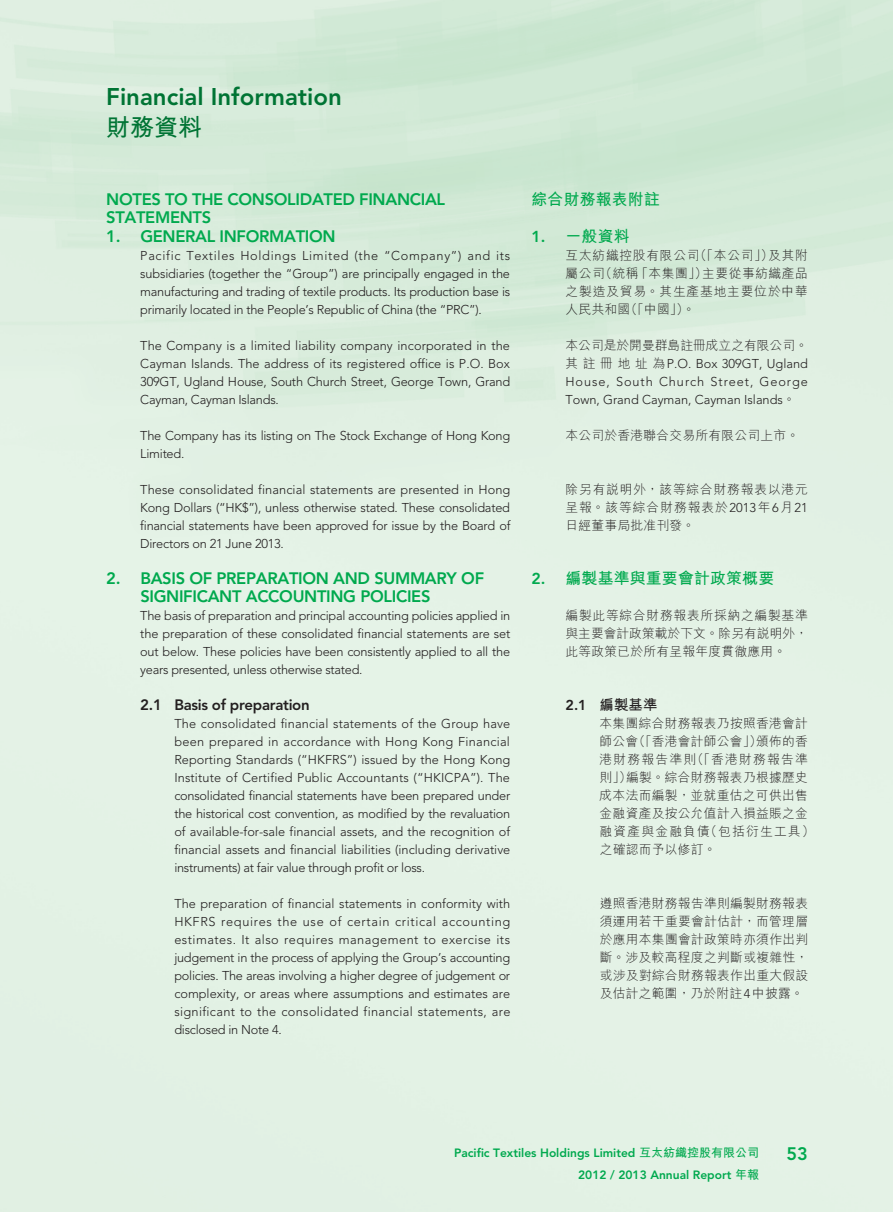
<style>
.page{position:relative;width:893px;height:1212px;background:#fff}
.page>*{position:absolute;margin:0;border:0;box-sizing:border-box;transform-origin:0 0}
.t1{font:800 24px "Avenir LT Std";color:#007434}
.t2{font:700 24px "M Hei HK";color:#007434}
.t3{font:800 18px "Avenir LT Std";color:#00a94e}
.t4{font:800 16.5px/18px "Avenir LT Std";letter-spacing:-.02em;color:#00a94e}
.t5{font:700 15.75px "M Hei HK";letter-spacing:.02em;color:#00a94e}
.t6{font:800 15px "Avenir LT Std";letter-spacing:-.02em;color:#231f20}
.t7{font:700 14.25px "M Hei HK";color:#231f20}
.t8{font:300 12.75px/18px "Avenir LT Std";letter-spacing:-.02em;color:#231f20;text-align:justify}
.t9{font:300 12.75px/18px "M Hei HK";letter-spacing:.025em;color:#231f20;text-align:justify}
.t10{font:300 12.75px "M Hei HK";color:#231f20}
.t11{font:800 12px "Avenir LT Std";color:#00a94e}
.s1{font-family:"Avenir LT Std";font-weight:800}
.s2{font-family:"M Hei HK"}
.s3{font-family:"Avenir LT Std"}
.s4{font-family:"M Hei HK";font-weight:700}
</style>
<div class="page">
<h1 class="t1" style="left:106px;top:82px;width:237px">Financial Information</h1>
<h1 class="t2" style="left:106px;top:110px;width:97px">財務資料</h1>
<p class="t4" style="left:106px;top:190px;width:24px">Notes</p>
<p class="t4" style="left:165px;top:190px;width:39px">to the</p>
<p class="t4" style="left:228px;top:190px;width:23px">Consolidated</p>
<p class="t4" style="left:359px;top:190px;width:20px">Financial</p>
<p class="t4" style="left:106px;top:208px;width:21px">Statements</p>
<p class="t4" style="left:106px;top:227px;width:231px">1. GENERAL INFORMATION</p>
<p class="t8" style="left:140px;top:246px;width:371px">Pacific Textiles Holdings Limited (the “Company”) and its subsidiaries (together the “Group”) are principally engaged in the manufacturing and trading of textile products. Its production base is primarily located in the People’s Republic of China (the “PRC”).</p>
<p class="t8" style="left:140px;top:336px;width:371px">The Company is a limited liability company incorporated in the Cayman Islands. The address of its registered office is P.O. Box 309GT, Ugland House, South Church Street, George Town, Grand Cayman, Cayman Islands.</p>
<p class="t8" style="left:140px;top:426px;width:371px">The Company has its listing on The Stock Exchange of Hong Kong<br>Limited.</p>
<p class="t8" style="left:140px;top:480px;width:372px">These consolidated financial statements are presented in Hong Kong Dollars (“HK$”), unless otherwise stated. These consolidated financial statements have been approved for issue by the Board of Directors on 21 June 2013.</p>
<p class="t4" style="left:140px;top:569px;width:345px;text-indent:-34px">2. BASIS OF PREPARATION AND SUMMARY OF<br>SIGNIFICANT ACCOUNTING POLICIES</p>
<p class="t8" style="left:140px;top:606px;width:372px">The basis of preparation and principal accounting policies applied in the preparation of these consolidated financial statements are set out below. These policies have been consistently applied to all the years presented, unless otherwise stated.</p>
<p class="t6" style="left:140px;top:696px;width:171px">2.1 Basis of preparation</p>
<p class="t8" style="left:174px;top:714px;width:338px">The consolidated financial statements of the Group have been prepared in accordance with Hong Kong Financial Reporting Standards (“HKFRS”) issued by the Hong Kong Institute of Certified Public Accountants (“HKICPA”). The consolidated financial statements have been prepared under the historical cost convention, as modified by the revaluation of available-for-sale financial assets, and the recognition of financial assets and financial liabilities (including derivative instruments) at fair value through profit or loss.</p>
<p class="t8" style="left:174px;top:894px;width:338px">The preparation of financial statements in conformity with HKFRS requires the use of certain critical accounting estimates. It also requires management to exercise its judgement in the process of applying the Group’s accounting policies. The areas involving a higher degree of judgement or complexity, or areas where assumptions and estimates are significant to the consolidated financial statements, are disclosed in Note 4.</p>
<p class="t5" style="left:531px;top:188px;width:130px">綜合財務報表附註</p>
<p class="t5" style="left:531px;top:225px;width:99px"><span class="s1">1.</span> 一般資料</p>
<p class="t9" style="left:565px;top:246px;width:244px">互太紡織控股有限公司（「本公司」）及其附屬公司（統稱「本集團」）主要從事紡織產品之製造及貿易。其生產基地主要位於中華人民共和國（「中國」）。</p>
<p class="t10" style="left:565px;top:339px;width:244px">本公司是於開曼群島註冊成立之有限公司。</p>
<p class="t8" style="left:565px;top:355px;width:244px"><span class="s2">其註冊地址為</span>P.O. Box 309GT, Ugland House, South Church Street, George Town, Grand Cayman, Cayman Islands<span class="s2">。</span></p>
<p class="t9" style="left:565px;top:426px;width:235px">本公司於香港聯合交易所有限公司上市。</p>
<p class="t9" style="left:565px;top:480px;width:244px">除另有說明外，該等綜合財務報表以港元呈報。該等綜合財務報表於<span class="s3">2013</span>年<span class="s3">6</span>月<span class="s3">21</span>日經董事局批准刊發。</p>
<p class="t5" style="left:531px;top:567px;width:244px"><span class="s1">2.</span> 編製基準與重要會計政策概要</p>
<p class="t9" style="left:565px;top:606px;width:244px">編製此等綜合財務報表所採納之編製基準與主要會計政策載於下文。除另有說明外，此等政策已於所有呈報年度貫徹應用。</p>
<p class="t7" style="left:566px;top:694px;width:93px"><span class="s1">2.1</span> 編製基準</p>
<p class="t9" style="left:600px;top:714px;width:216px;text-align:left">本集團綜合財務報表乃按照香港會計師公會（「香港會計師公會」）頒佈的香港財務報告準則（「香港財務報告準則」）編製。綜合財務報表乃根據歷史成本法而編製，並就重估之可供出售金融資產及按公允值計入損益賬之金融資產與金融負債（包括衍生工具）之確認而予以修訂。</p>
<p class="t9" style="left:600px;top:894px;width:210px">遵照香港財務報告準則編製財務報表須運用若干重要會計估計，而管理層於應用本集團會計政策時亦須作出判斷。涉及較高程度之判斷或複雜性，或涉及對綜合財務報表作出重大假設及估計之範圍，乃於附註<span class="s3">4</span>中披露。</p>
<p class="t11" style="left:454px;top:1145px;width:306px">Pacific Textiles Holdings Limited <span class="s4">互太紡織控股有限公司</span></p>
<h2 class="t3" style="left:787px;top:1143px;width:23px">53</h2>
<p class="t11" style="left:578px;top:1168px;width:182px">2012 / 2013 Annual Report <span class="s4">年報</span></p>
</div>
